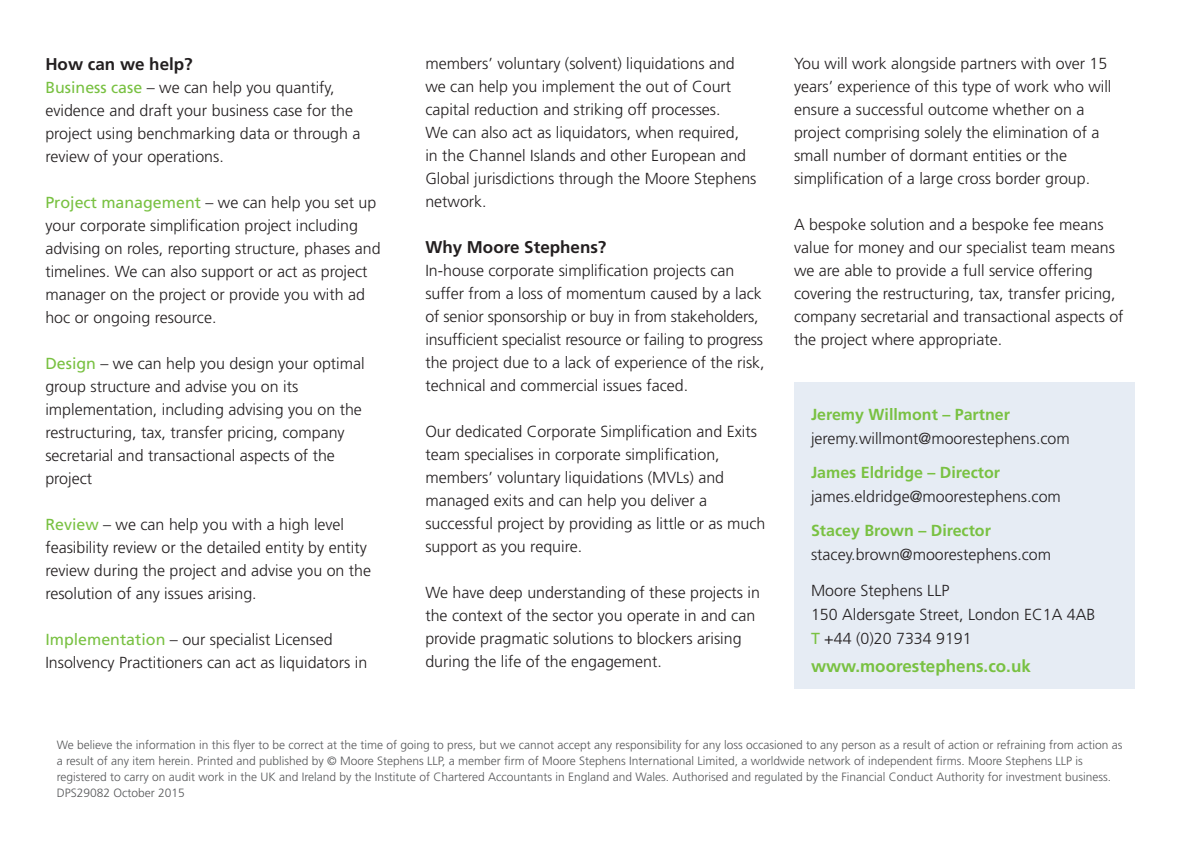
<style>
.page{position:relative;width:1191px;height:842px;background:#fff}
.page>*{position:absolute;margin:0;border:0;box-sizing:border-box;transform-origin:0 0}
.t1{font:700 17px "Frutiger LT Std";color:#231f20}
.t2{font:700 17px "Frutiger LT Std";color:#79c142}
.t3{font:300 16px/23px "Frutiger LT Std";color:#231f20}
.t4{font:700 16px "Frutiger LT Std";color:#79c142}
.t5{font:300 12px/16px "Frutiger LT Std";color:#57585a}
.s1{font-weight:400;color:#79c142}
</style>
<div class="page">
<div style="left:794px;top:383px;width:340px;height:306px;background:#e6ecf4"></div>
<p class="t1" style="left:45px;top:54px;width:149px">How can we help?</p>
<p class="t3" style="left:45px;top:76px;width:317px"><span class="s1">Business case</span> – we can help you quantify, evidence and draft your business case for the project using benchmarking data or through a review of your operations.</p>
<p class="t3" style="left:45px;top:191px;width:337px"><span class="s1">Project management</span> – we can help you set up your corporate simplification project including advising on roles, reporting structure, phases and timelines. We can also support or act as project manager on the project or provide you with ad hoc or ongoing resource.</p>
<p class="t3" style="left:45px;top:352px;width:321px"><span class="s1">Design</span> – we can help you design your optimal group structure and advise you on its implementation, including advising you on the restructuring, tax, transfer pricing, company secretarial and transactional aspects of the project</p>
<p class="t3" style="left:45px;top:513px;width:327px"><span class="s1">Review</span> – we can help you with a high level feasibility review or the detailed entity by entity review during the project and advise you on the resolution of any issues arising.</p>
<p class="t3" style="left:45px;top:628px;width:323px"><span class="s1">Implementation</span> – our specialist Licensed<br>Insolvency Practitioners can act as liquidators in</p>
<p class="t3" style="left:425px;top:52px;width:333px">members’ voluntary (solvent) liquidations and we can help you implement the out of Court capital reduction and striking off processes.<br>We can also act as liquidators, when required,<br>in the Channel Islands and other European and Global jurisdictions through the Moore Stephens network.</p>
<p class="t1" style="left:425px;top:237px;width:183px">Why Moore Stephens?</p>
<p class="t3" style="left:425px;top:259px;width:341px">In-house corporate simplification projects can suffer from a loss of momentum caused by a lack of senior sponsorship or buy in from stakeholders, insufficient specialist resource or failing to progress the project due to a lack of experience of the risk, technical and commercial issues faced.</p>
<p class="t3" style="left:425px;top:420px;width:341px">Our dedicated Corporate Simplification and Exits team specialises in corporate simplification, members’ voluntary liquidations (MVLs) and managed exits and can help you deliver a successful project by providing as little or as much support as you require.</p>
<p class="t3" style="left:425px;top:581px;width:336px">We have deep understanding of these projects in the context of the sector you operate in and can provide pragmatic solutions to blockers arising during the life of the engagement.</p>
<p class="t3" style="left:794px;top:52px;width:319px">You will work alongside partners with over 15 years’ experience of this type of work who will ensure a successful outcome whether on a project comprising solely the elimination of a small number of dormant entities or the simplification of a large cross border group.</p>
<p class="t3" style="left:794px;top:213px;width:331px">A bespoke solution and a bespoke fee means value for money and our specialist team means we are able to provide a full service offering covering the restructuring, tax, transfer pricing, company secretarial and transactional aspects of the project where appropriate.</p>
<p class="t4" style="left:811px;top:405px;width:200px">Jeremy Willmont – Partner</p>
<p class="t3" style="left:811px;top:427px;width:260px">jeremy.willmont@moorestephens.com</p>
<p class="t4" style="left:811px;top:463px;width:191px">James Eldridge – Director</p>
<p class="t3" style="left:811px;top:485px;width:251px">james.eldridge@moorestephens.com</p>
<p class="t4" style="left:811px;top:521px;width:181px">Stacey Brown – Director</p>
<p class="t3" style="left:811px;top:544px;width:242px">stacey.brown@moorestephens.com</p>
<p class="t3" style="left:811px;top:578px;width:286px;line-height:24px">Moore Stephens LLP<br>150 Aldersgate Street, London EC1A 4AB<br><span class="s1">T</span> +44 (0)20 7334 9191</p>
<p class="t2" style="left:811px;top:656px;width:221px">www.moorestephens.co.uk</p>
<p class="t5" style="left:57px;top:737px;width:1067px">We believe the information in this flyer to be correct at the time of going to press, but we cannot accept any responsibility for any loss occasioned to any person as a result of action or refraining from action as a result of any item herein. Printed and published by © Moore Stephens LLP, a member firm of Moore Stephens International Limited, a worldwide network of independent firms. Moore Stephens LLP is registered to carry on audit work in the UK and Ireland by the Institute of Chartered Accountants in England and Wales. Authorised and regulated by the Financial Conduct Authority for investment business.<br>DPS29082 October 2015</p>
</div>
